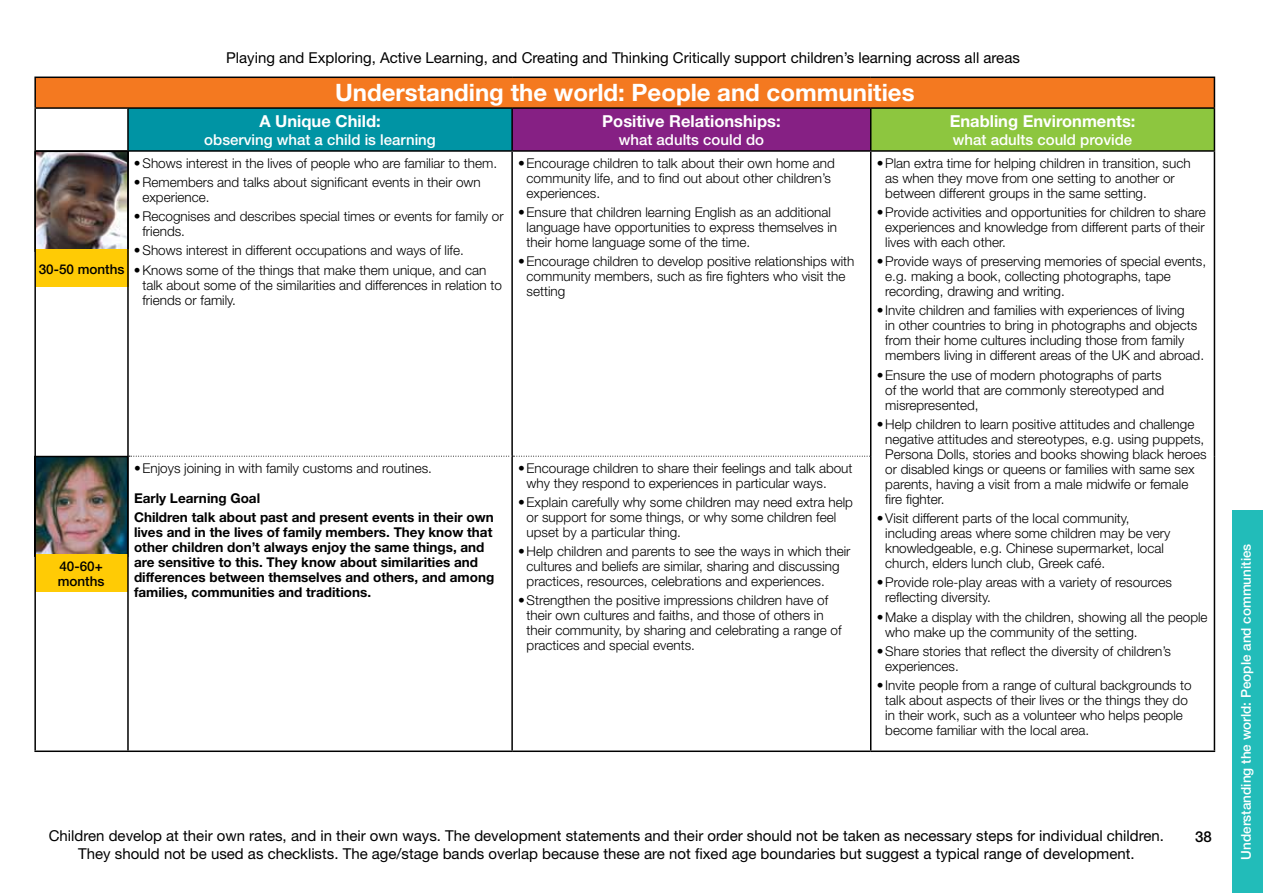
<style>
.page{position:relative;width:1263px;height:893px;background:#fff}
.page>*{position:absolute;margin:0;border:0;box-sizing:border-box;transform-origin:0 0}
.t1{font:700 24px "Helvetica Neue";color:#fff}
.t2{font:700 16.5px "Helvetica Neue";color:#fff}
.t3{font:15px/18px "Helvetica Neue";color:#000;text-align:center}
.t4{font:500 15px "Helvetica Neue";color:#fff}
.t5{font:500 15px "Helvetica Neue";color:#000}
.t6{font:300 13.5px/15px "Helvetica Neue";color:#000}
.t7{font:700 13.5px/15px "Helvetica Neue";color:#000}
.t8{font:500 13.5px "Helvetica Neue";color:#fff}
.t9{font:500 13.5px/15px "Helvetica Neue";color:#000}
</style>
<div class="page">
<div style="left:1232px;top:510px;width:31px;height:383px;background:#22bcb9"></div>
<img style="left:37px;top:154px;width:89px;height:95px">
<div style="left:35px;top:250px;width:93px;height:37px;background:#ffcb05"></div>
<img style="left:37px;top:459px;width:88px;height:95px">
<div style="left:34px;top:456px;width:94px;height:101px;border:2px solid #000"></div>
<div style="left:35px;top:555px;width:92px;height:37px;background:#ffcb05"></div>
<div style="left:35px;top:77px;width:1179px;height:31px;background:#f47920"></div>
<div style="left:128px;top:108px;width:384px;height:43px;background:#0094a4"></div>
<div style="left:512px;top:108px;width:359px;height:43px;background:#862084"></div>
<div style="left:871px;top:108px;width:343px;height:43px;background:#8dc63f"></div>
<hr style="left:34px;top:77px;width:94px;height:1px;background:#000">
<hr style="left:34px;top:78px;width:2px;height:29px;background:#000">
<hr style="left:128px;top:77px;width:384px;height:1px;background:#000">
<hr style="left:512px;top:77px;width:359px;height:1px;background:#000">
<hr style="left:871px;top:77px;width:344px;height:1px;background:#000">
<svg style="left:1214px;top:78px;width:1px;height:29px"></svg>
<hr style="left:34px;top:107px;width:94px;height:2px;background:#000">
<hr style="left:34px;top:109px;width:2px;height:41px;background:#000">
<hr style="left:128px;top:107px;width:384px;height:2px;background:#000">
<hr style="left:127px;top:109px;width:2px;height:41px;background:#000">
<hr style="left:512px;top:107px;width:359px;height:2px;background:#000">
<hr style="left:511px;top:109px;width:2px;height:41px;background:#000">
<hr style="left:871px;top:107px;width:344px;height:2px;background:#000">
<hr style="left:870px;top:109px;width:1px;height:41px;background:#000">
<hr style="left:1214px;top:109px;width:1px;height:41px;background:#000">
<hr style="left:34px;top:150px;width:94px;height:2px;background:#000">
<hr style="left:34px;top:152px;width:2px;height:304px;background:#000">
<hr style="left:128px;top:150px;width:384px;height:2px;background:#000">
<hr style="left:512px;top:150px;width:359px;height:2px;background:#000">
<hr style="left:871px;top:150px;width:344px;height:2px;background:#000">
<hr style="left:34px;top:456px;width:2px;height:294px;background:#000">
<hr style="left:34px;top:750px;width:94px;height:2px;background:#000">
<hr style="left:127px;top:152px;width:2px;height:304px;background:#000">
<hr style="left:511px;top:152px;width:2px;height:304px;background:#000">
<hr style="left:870px;top:152px;width:1px;height:304px;background:#000">
<hr style="left:1214px;top:152px;width:1px;height:304px;background:#000">
<hr style="left:127px;top:456px;width:2px;height:294px;background:#000">
<hr style="left:511px;top:457px;width:2px;height:293px;background:#000">
<hr style="left:870px;top:456px;width:1px;height:294px;background:#000">
<hr style="left:1214px;top:456px;width:1px;height:294px;background:#000">
<hr style="left:128px;top:750px;width:384px;height:2px;background:#000">
<hr style="left:512px;top:750px;width:359px;height:2px;background:#000">
<hr style="left:871px;top:750px;width:344px;height:2px;background:#000">
<svg style="left:129px;top:456px;width:742px;height:1px"></svg>
<p class="t3" style="left:226px;top:48px;width:795px">Playing and Exploring, Active Learning, and Creating and Thinking Critically support children’s learning across all areas</p>
<p class="t9" style="left:39px;top:261px;width:87px">30-50 months</p>
<p class="t9" style="left:58px;top:559px;width:48px">40-60+ months</p>
<h1 class="t1" style="left:335px;top:77px;width:581px">Understanding the world: People and communities</h1>
<p class="t2" style="left:259px;top:111px;width:123px">A Unique Child:</p>
<p class="t4" style="left:204px;top:131px;width:233px">observing what a child is learning</p>
<p class="t2" style="left:602px;top:111px;width:180px">Positive Relationships:</p>
<p class="t4" style="left:619px;top:131px;width:147px">what adults could do</p>
<p class="t2" style="left:950px;top:111px;width:187px">Enabling Environments:</p>
<p class="t4" style="left:953px;top:131px;width:181px">what adults could provide</p>
<p class="t6" style="left:134px;top:155px;width:365px">•Shows interest in the lives of people who are familiar to them.</p>
<p class="t6" style="left:142px;top:174px;width:340px;text-indent:-9px">•Remembers and talks about significant events in their own experience.</p>
<p class="t6" style="left:142px;top:209px;width:363px;text-indent:-9px">•Recognises and describes special times or events for family or friends.</p>
<p class="t6" style="left:134px;top:243px;width:331px">•Shows interest in different occupations and ways of life.</p>
<p class="t6" style="left:142px;top:262px;width:361px;text-indent:-9px">•Knows some of the things that make them unique, and can talk about some of the similarities and differences in relation to friends or family.</p>
<p class="t6" style="left:527px;top:155px;width:310px;text-indent:-9px">•Encourage children to talk about their own home and community life, and to find out about other children’s experiences.</p>
<p class="t6" style="left:527px;top:204px;width:312px;text-indent:-9px">•Ensure that children learning English as an additional language have opportunities to express themselves in their home language some of the time.</p>
<p class="t6" style="left:527px;top:253px;width:329px;text-indent:-9px">•Encourage children to develop positive relationships with community members, such as fire fighters who visit the setting</p>
<p class="t6" style="left:134px;top:460px;width:300px">•Enjoys joining in with family customs and routines.</p>
<p class="t7" style="left:134px;top:488px;width:361px;line-height:19.2px">Early Learning Goal<br>Children talk about past and present events in their own</p>
<p class="t7" style="left:134px;top:524px;width:362px">lives and in the lives of family members. They know that other children don’t always enjoy the same things, and are sensitive to this. They know about similarities and differences between themselves and others, and among families, communities and traditions.</p>
<p class="t6" style="left:527px;top:460px;width:327px;text-indent:-9px">•Encourage children to share their feelings and talk about why they respond to experiences in particular ways.</p>
<p class="t6" style="left:527px;top:494px;width:328px;text-indent:-9px">•Explain carefully why some children may need extra help or support for some things, or why some children feel upset by a particular thing.</p>
<p class="t6" style="left:527px;top:544px;width:325px;text-indent:-9px">•Help children and parents to see the ways in which their cultures and beliefs are similar, sharing and discussing practices, resources, celebrations and experiences.</p>
<p class="t6" style="left:527px;top:593px;width:316px;text-indent:-9px">•Strengthen the positive impressions children have of their own cultures and faiths, and those of others in their community, by sharing and celebrating a range of practices and special events.</p>
<p class="t6" style="left:885px;top:155px;width:307px;text-indent:-9px">•Plan extra time for helping children in transition, such as when they move from one setting to another or between different groups in the same setting.</p>
<p class="t6" style="left:885px;top:204px;width:322px;text-align:justify;text-indent:-9px">•Provide activities and opportunities for children to share experiences and knowledge from different parts of their lives with each other.</p>
<p class="t6" style="left:885px;top:253px;width:322px;text-indent:-9px">•Provide ways of preserving memories of special events, e.g. making a book, collecting photographs, tape recording, drawing and writing.</p>
<p class="t6" style="left:885px;top:303px;width:320px;text-indent:-9px">• Invite children and families with experiences of living<br>in other countries to bring in photographs and objects from their home cultures including those from family members living in different areas of the UK and abroad.</p>
<p class="t6" style="left:885px;top:367px;width:281px;text-indent:-9px">•Ensure the use of modern photographs of parts of the world that are commonly stereotyped and misrepresented,</p>
<p class="t6" style="left:885px;top:416px;width:323px;text-indent:-9px">•Help children to learn positive attitudes and challenge negative attitudes and stereotypes, e.g. using puppets, Persona Dolls, stories and books showing black heroes or disabled kings or queens or families with same sex parents, having a visit from a male midwife or female fire fighter.</p>
<p class="t6" style="left:885px;top:510px;width:287px;text-indent:-9px">•Visit different parts of the local community, including areas where some children may be very knowledgeable, e.g. Chinese supermarket, local church, elders lunch club, Greek café.</p>
<p class="t6" style="left:885px;top:575px;width:288px;text-indent:-9px">•Provide role-play areas with a variety of resources reflecting diversity.</p>
<p class="t6" style="left:885px;top:609px;width:324px;text-indent:-9px">•Make a display with the children, showing all the people who make up the community of the setting.</p>
<p class="t6" style="left:885px;top:643px;width:287px;text-indent:-9px">•Share stories that reflect the diversity of children’s experiences.</p>
<p class="t6" style="left:885px;top:677px;width:308px;text-indent:-9px">• Invite people from a range of cultural backgrounds to talk about aspects of their lives or the things they do in their work, such as a volunteer who helps people become familiar with the local area.</p>
<p class="t3" style="left:49px;top:826px;width:1117px">Children develop at their own rates, and in their own ways. The development statements and their order should not be taken as necessary steps for individual children.<br>They should not be used as checklists. The age/stage bands overlap because these are not fixed age boundaries but suggest a typical range of development.</p>
<p class="t5" style="left:1195px;top:828px;width:18px">38</p>
<p class="t8" style="left:1238px;top:860px;width:318px;rotate:-90deg">Understanding the world: People and communities</p>
</div>
